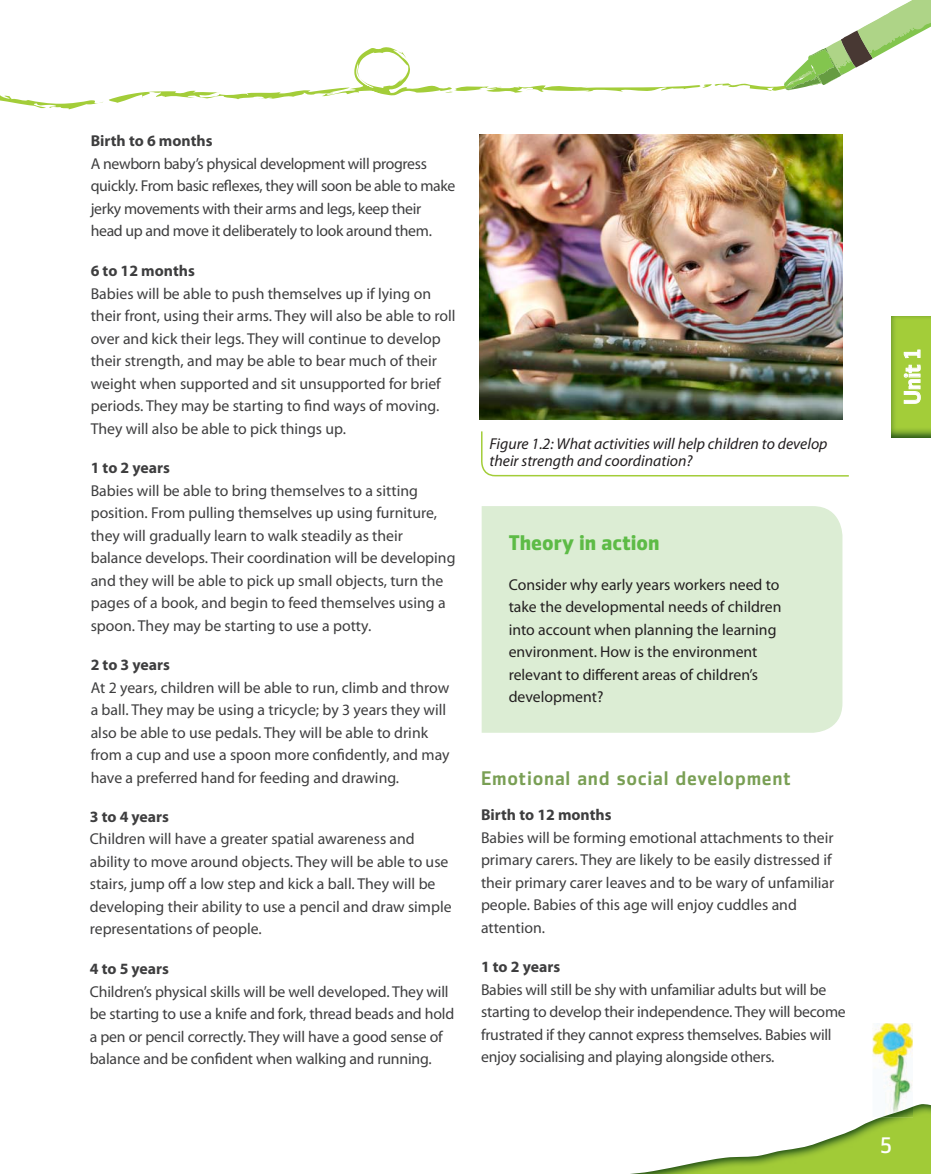
<style>
.page{position:relative;width:931px;height:1174px;background:#fff}
.page>*{position:absolute;margin:0;border:0;box-sizing:border-box;transform-origin:0 0}
.t1{font:500 22.5px "Zemestro Std";color:#fff}
.t2{font:22.35px "Zemestro Std";color:#fff}
.t3{font:700 21px "Zemestro Std";color:#5dbb46}
.t4{font:500 19.5px "Zemestro Std";letter-spacing:.04em;color:#799f54}
.t5{font:15.75px/22.5px "Myriad Pro";color:#3e3e3f}
.t6{font:15.75px/22.5px "Myriad Pro";letter-spacing:-.02em;color:#3e3e3f}
.t7{font:15.75px/22.5px "Myriad Pro";color:#231f20}
.t8{font:700 15.75px "Myriad Pro";color:#3e3e3f}
.t9{font:italic 15.75px/17.2px "Myriad Pro";color:#231f20}
</style>
<div class="page">
<img style="left:640px;top:1104px;width:291px;height:69px">
<img style="left:892px;top:316px;width:39px;height:122px">
<svg style="left:903px;top:364px;width:18px;height:40px"></svg>
<svg style="left:903px;top:349px;width:18px;height:9px"></svg>
<img style="left:480px;top:134px;width:362px;height:285px">
<svg style="left:481px;top:431px;width:368px;height:46px"></svg>
<div style="left:482px;top:506px;width:360px;height:226px;background:#dcedd4"></div>
<img style="left:872px;top:1023px;width:41px;height:93px">
<img style="left:882px;top:1106px;width:31px;height:10px">
<svg style="left:0;top:0;width:931px;height:109px"></svg>
<p class="t8" style="left:91px;top:131px;width:123px">Birth to 6 months</p>
<p class="t6" style="left:91px;top:153px;width:366px">A newborn baby’s physical development will progress quickly. From basic reflexes, they will soon be able to make jerky movements with their arms and legs, keep their head up and move it deliberately to look around them.</p>
<p class="t8" style="left:91px;top:260px;width:106px">6 to 12 months</p>
<p class="t5" style="left:91px;top:282px;width:366px">Babies will be able to push themselves up if lying on their front, using their arms. They will also be able to roll over and kick their legs. They will continue to develop their strength, and may be able to bear much of their weight when supported and sit unsupported for brief periods. They may be starting to find ways of moving.<br>They will also be able to pick things up.</p>
<p class="t8" style="left:91px;top:457px;width:81px">1 to 2 years</p>
<p class="t5" style="left:91px;top:479px;width:366px">Babies will be able to bring themselves to a sitting position. From pulling themselves up using furniture, they will gradually learn to walk steadily as their balance develops. Their coordination will be developing and they will be able to pick up small objects, turn the pages of a book, and begin to feed themselves using a spoon. They may be starting to use a potty.</p>
<p class="t8" style="left:91px;top:654px;width:81px">2 to 3 years</p>
<p class="t5" style="left:91px;top:676px;width:360px">At 2 years, children will be able to run, climb and throw a ball. They may be using a tricycle; by 3 years they will also be able to use pedals. They will be able to drink from a cup and use a spoon more confidently, and may have a preferred hand for feeding and drawing.</p>
<p class="t8" style="left:90px;top:806px;width:81px">3 to 4 years</p>
<p class="t5" style="left:90px;top:828px;width:363px">Children will have a greater spatial awareness and ability to move around objects. They will be able to use stairs, jump off a low step and kick a ball. They will be developing their ability to use a pencil and draw simple representations of people.</p>
<p class="t8" style="left:90px;top:958px;width:81px">4 to 5 years</p>
<p class="t5" style="left:90px;top:980px;width:366px">Children’s physical skills will be well developed. They will be starting to use a knife and fork, thread beads and hold a pen or pencil correctly. They will have a good sense of balance and be confident when walking and running.</p>
<p class="t9" style="left:489px;top:434px;width:339px">Figure 1.2: What activities will help children to develop their strength and coordination?</p>
<h3 class="t3" style="left:509px;top:529px;width:152px">Theory in action</h3>
<p class="t7" style="left:509px;top:573px;width:274px">Consider why early years workers need to take the developmental needs of children into account when planning the learning environment. How is the environment relevant to different areas of children’s development?</p>
<p class="t4" style="left:481px;top:766px;width:311px">Emotional and social development</p>
<p class="t8" style="left:481px;top:804px;width:132px">Birth to 12 months</p>
<p class="t5" style="left:481px;top:826px;width:355px">Babies will be forming emotional attachments to their primary carers. They are likely to be easily distressed if their primary carer leaves and to be wary of unfamiliar people. Babies of this age will enjoy cuddles and attention.</p>
<p class="t8" style="left:481px;top:956px;width:81px">1 to 2 years</p>
<p class="t5" style="left:481px;top:978px;width:366px">Babies will still be shy with unfamiliar adults but will be starting to develop their independence. They will become frustrated if they cannot express themselves. Babies will enjoy socialising and playing alongside others.</p>
<h1 class="t1" style="left:898px;top:404px;width:56px;rotate:-90deg">Unit 1</h1>
<h2 class="t2" style="left:881px;top:1131px;width:13px">5</h2>
</div>
